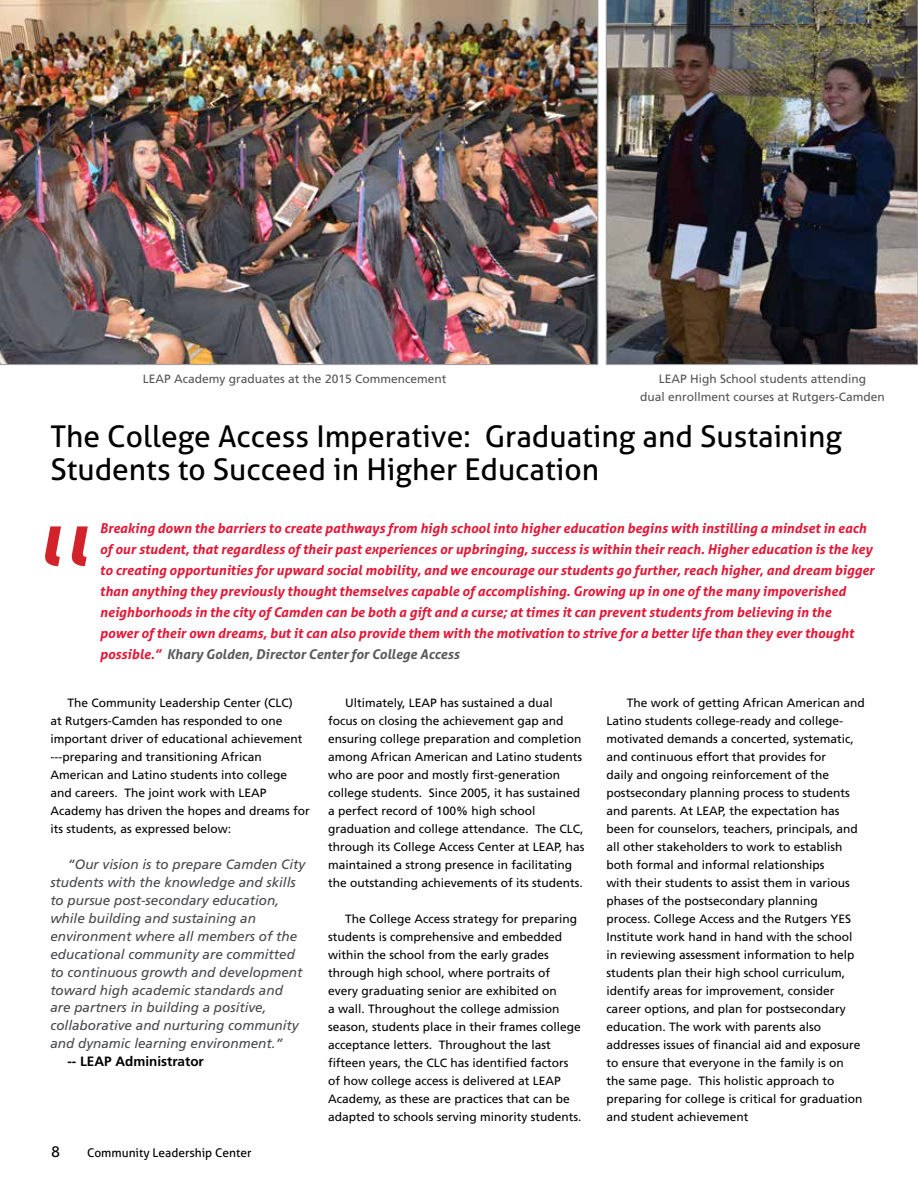
<style>
.page{position:relative;width:918px;height:1188px;background:#fff}
.page>*{position:absolute;margin:0;border:0;box-sizing:border-box;transform-origin:0 0}
.t1{font:30px/33px "Aller";color:#000}
.t2{font:15px "Aller";color:#000}
.t3{font:italic 700 13.5px/21px "Aller";color:#e31837}
.t4{font:italic 13.5px/18px "Frutiger LT Std";color:#45474a}
.t5{font:700 13.5px "Frutiger LT Std";color:#000}
.t6{font:12px/18px "Frutiger LT Std";color:#000}
.t7{font:12px/18px "Frutiger LT Std";color:#545456;text-align:center}
.t8{font:12px "Aller";color:#000}
.s1{color:#58595b}
</style>
<div class="page">
<img style="left:0;top:0;width:598px;height:365px">
<img style="left:606px;top:0;width:312px;height:365px">
<svg style="left:45px;top:526px;width:43px;height:40px"></svg>
<p class="t7" style="left:143px;top:369px;width:305px">LEAP Academy graduates at the 2015 Commencement</p>
<p class="t7" style="left:640px;top:369px;width:246px">LEAP High School students attending<br>dual enrollment courses at Rutgers-Camden</p>
<h1 class="t1" style="left:50px;top:419px;width:793px">The College Access Imperative: Graduating and Sustaining<br>Students to Succeed in Higher Education</h1>
<p class="t3" style="left:100px;top:517px;width:776px">Breaking down the barriers to create pathways from high school into higher education begins with instilling a mindset in each of our student, that regardless of their past experiences or upbringing, success is within their reach. Higher education is the key to creating opportunities for upward social mobility, and we encourage our students go further, reach higher, and dream bigger than anything they previously thought themselves capable of accomplishing. Growing up in one of the many impoverished neighborhoods in the city of Camden can be both a gift and a curse; at times it can prevent students from believing in the<br>power of their own dreams, but it can also provide them with the motivation to strive for a better life than they ever thought possible.” <span class="s1">Khary Golden, Director Center for College Access</span></p>
<p class="t6" style="left:50px;top:693px;width:261px;text-indent:17px">The Community Leadership Center (CLC)<br>at Rutgers-Camden has responded to one important driver of educational achievement ---preparing and transitioning African American and Latino students into college and careers. The joint work with LEAP Academy has driven the hopes and dreams for its students, as expressed below:</p>
<p class="t4" style="left:50px;top:855px;width:256px;text-indent:17px">“Our vision is to prepare Camden City students with the knowledge and skills to pursue post-secondary education, while building and sustaining an environment where all members of the educational community are committed to continuous growth and development toward high academic standards and are partners in building a positive, collaborative and nurturing community and dynamic learning environment.”</p>
<p class="t5" style="left:67px;top:1054px;width:138px">-- LEAP Administrator</p>
<p class="t2" style="left:51px;top:1142px;width:10px">8</p>
<p class="t8" style="left:87px;top:1145px;width:166px">Community Leadership Center</p>
<p class="t6" style="left:328px;top:693px;width:258px;text-indent:17px">Ultimately, LEAP has sustained a dual focus on closing the achievement gap and ensuring college preparation and completion among African American and Latino students who are poor and mostly first-generation college students. Since 2005, it has sustained a perfect record of 100% high school graduation and college attendance. The CLC, through its College Access Center at LEAP, has maintained a strong presence in facilitating the outstanding achievements of its students.</p>
<p class="t6" style="left:328px;top:909px;width:255px;text-indent:17px">The College Access strategy for preparing students is comprehensive and embedded within the school from the early grades through high school, where portraits of every graduating senior are exhibited on<br>a wall. Throughout the college admission season, students place in their frames college acceptance letters. Throughout the last fifteen years, the CLC has identified factors of how college access is delivered at LEAP Academy, as these are practices that can be adapted to schools serving minority students.</p>
<p class="t6" style="left:606px;top:693px;width:260px;text-indent:20px">The work of getting African American and Latino students college-ready and college&shy;motivated demands a concerted, systematic, and continuous effort that provides for<br>daily and ongoing reinforcement of the postsecondary planning process to students and parents. At LEAP, the expectation has been for counselors, teachers, principals, and all other stakeholders to work to establish both formal and informal relationships<br>with their students to assist them in various phases of the postsecondary planning<br>process. College Access and the Rutgers YES Institute work hand in hand with the school in reviewing assessment information to help students plan their high school curriculum, identify areas for improvement, consider career options, and plan for postsecondary education. The work with parents also addresses issues of financial aid and exposure to ensure that everyone in the family is on the same page. This holistic approach to preparing for college is critical for graduation and student achievement</p>
</div>
